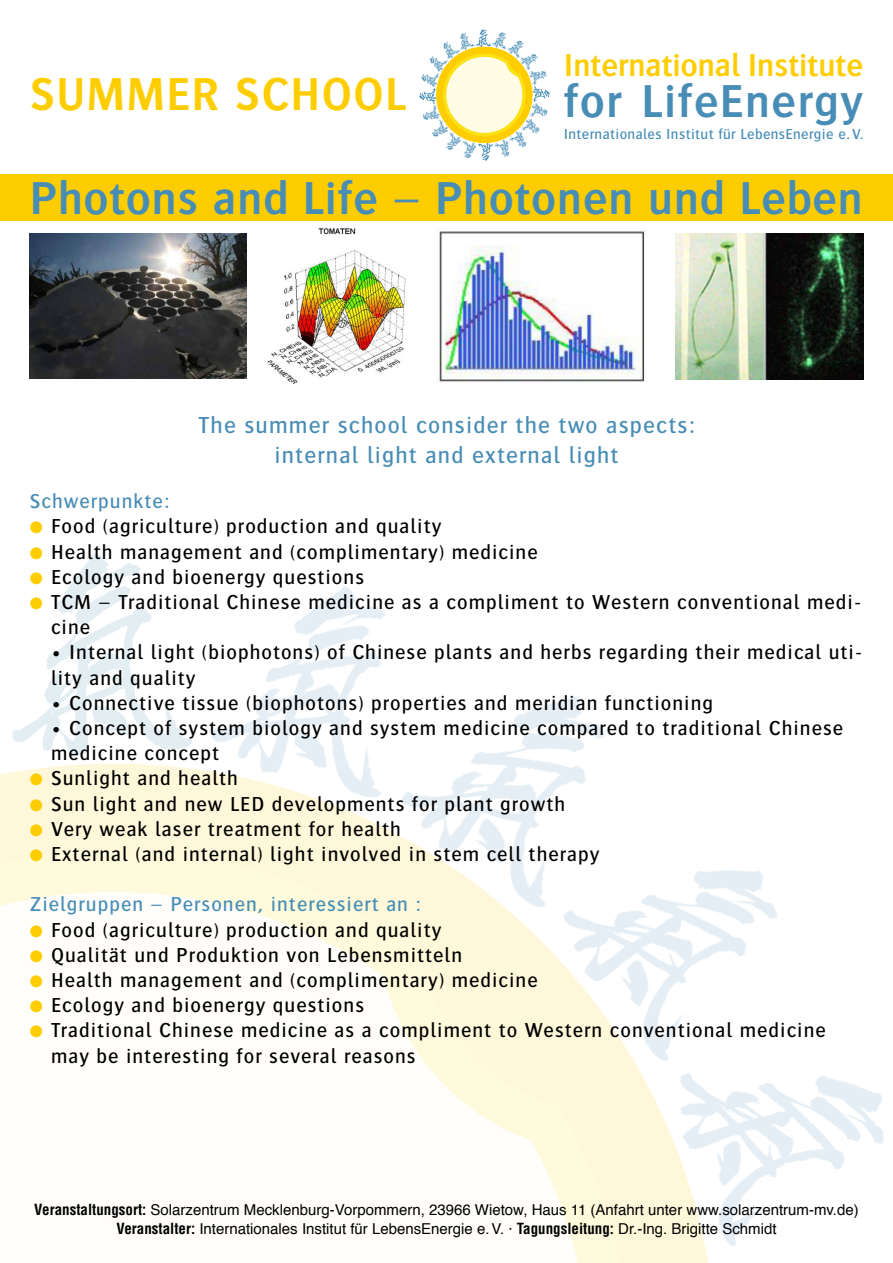
<style>
.page{position:relative;width:893px;height:1263px;background:#fff}
.page>*{position:absolute;margin:0;border:0;box-sizing:border-box;transform-origin:0 0}
.t1{font:600 48px "Bosis";letter-spacing:.02em;color:#478db5}
.t2{font:600 48px "Bosis";letter-spacing:.035em;color:#fecd00}
.t3{font:600 33px "Bosis";color:#fecd00}
.t4{font:500 24px/30px "Bosis";letter-spacing:.05em;color:#478db5;text-align:center}
.t5{font:500 21px/25.2px "Bosis";letter-spacing:.05em;color:#000}
.t6{font:500 21px "Bosis";letter-spacing:.05em;color:#478db5}
.t7{font:15px/19.2px "Helvetica";color:#000;text-align:center}
.t8{font:500 15px "Bosis";letter-spacing:.025em;color:#478db5}
.s1{color:#fecd00}
.s2{font-weight:700;font-stretch:condensed}
</style>
<div class="page">
<svg style="left:0;top:764px;width:708px;height:499px"></svg>
<img style="left:12px;top:553px;width:180px;height:204px">
<img style="left:0;top:764px;width:1px;height:54px">
<img style="left:662px;top:1071px;width:222px;height:181px">
<img style="left:651px;top:806px;width:126px;height:265px">
<img style="left:390px;top:696px;width:265px;height:223px">
<img style="left:206px;top:586px;width:234px;height:225px">
<svg style="left:0;top:829px;width:651px;height:434px"></svg>
<div style="left:436px;top:47px;width:97px;height:96px;background:#fecd00;border-radius:50%"></div>
<img style="left:476px;top:30px;width:15px;height:16px">
<img style="left:460px;top:32px;width:15px;height:19px">
<img style="left:443px;top:39px;width:18px;height:13px">
<img style="left:429px;top:55px;width:12px;height:17px">
<img style="left:421px;top:69px;width:19px;height:19px">
<img style="left:419px;top:89px;width:16px;height:14px">
<img style="left:422px;top:104px;width:18px;height:16px">
<img style="left:428px;top:119px;width:13px;height:18px">
<img style="left:446px;top:138px;width:16px;height:12px">
<img style="left:458px;top:139px;width:19px;height:19px">
<img style="left:478px;top:144px;width:14px;height:16px">
<img style="left:493px;top:139px;width:17px;height:18px">
<img style="left:508px;top:138px;width:19px;height:13px">
<img style="left:527px;top:117px;width:13px;height:17px">
<img style="left:529px;top:103px;width:19px;height:18px">
<img style="left:533px;top:87px;width:16px;height:14px">
<img style="left:528px;top:70px;width:19px;height:16px">
<img style="left:527px;top:54px;width:14px;height:17px">
<img style="left:506px;top:40px;width:22px;height:19px">
<img style="left:492px;top:32px;width:18px;height:18px">
<svg style="left:441px;top:52px;width:86px;height:86px"></svg>
<img style="left:268px;top:228px;width:139px;height:155px">
<img style="left:675px;top:233px;width:188px;height:146px">
<img style="left:436px;top:230px;width:210px;height:153px">
<img style="left:30px;top:233px;width:217px;height:145px">
<div style="left:0;top:174px;width:893px;height:47px;background:#fecd00"></div>
<h1 class="t2" style="left:30px;top:68px;width:378px">SUMMER SCHOOL</h1>
<h2 class="t3" style="left:564px;top:47px;width:301px">International Institute</h2>
<h1 class="t1" style="left:564px;top:75px;width:301px">for LifeEnergy</h1>
<p class="t8" style="left:564px;top:126px;width:301px">Internationales Institut für LebensEnergie e. V.</p>
<h1 class="t1" style="left:30px;top:172px;width:834px">Photons and Life – Photonen und Leben</h1>
<p class="t4" style="left:198px;top:410px;width:498px">The summer school consider the two aspects: internal light and external light</p>
<p class="t6" style="left:30px;top:490px;width:141px">Schwerpunkte:</p>
<p class="t5" style="left:30px;top:513px;width:413px"><span class="s1">●</span> Food (agriculture) production and quality</p>
<p class="t5" style="left:30px;top:539px;width:509px"><span class="s1">●</span> Health management and (complimentary) medicine</p>
<p class="t5" style="left:30px;top:564px;width:336px"><span class="s1">●</span> Ecology and bioenergy questions</p>
<p class="t5" style="left:51px;top:589px;width:812px;text-indent:-21px"><span class="s1">●</span> TCM – Traditional Chinese medicine as a compliment to Western conventional medi&shy;cine</p>
<p class="t5" style="left:51px;top:639px;width:813px">• Internal light (biophotons) of Chinese plants and herbs regarding their medical uti&shy;lity and quality</p>
<p class="t5" style="left:51px;top:690px;width:664px">• Connective tissue (biophotons) properties and meridian functioning</p>
<p class="t5" style="left:51px;top:715px;width:794px">• Concept of system biology and system medicine compared to traditional Chinese medicine concept</p>
<p class="t5" style="left:30px;top:765px;width:210px"><span class="s1">●</span> Sunlight and health</p>
<p class="t5" style="left:30px;top:791px;width:537px"><span class="s1">●</span> Sun light and new LED developments for plant growth</p>
<p class="t5" style="left:30px;top:816px;width:373px"><span class="s1">●</span> Very weak laser treatment for health</p>
<p class="t5" style="left:30px;top:841px;width:571px"><span class="s1">●</span> External (and internal) light involved in stem cell therapy</p>
<p class="t6" style="left:30px;top:893px;width:392px">Zielgruppen – Personen, interessiert an :</p>
<p class="t5" style="left:30px;top:917px;width:413px"><span class="s1">●</span> Food (agriculture) production and quality</p>
<p class="t5" style="left:30px;top:942px;width:434px"><span class="s1">●</span> Qualität und Produktion von Lebensmitteln</p>
<p class="t5" style="left:30px;top:967px;width:509px"><span class="s1">●</span> Health management and (complimentary) medicine</p>
<p class="t5" style="left:30px;top:992px;width:336px"><span class="s1">●</span> Ecology and bioenergy questions</p>
<p class="t5" style="left:51px;top:1017px;width:776px;text-indent:-21px"><span class="s1">●</span> Traditional Chinese medicine as a compliment to Western conventional medicine may be interesting for several reasons</p>
<p class="t7" style="left:34px;top:1200px;width:826px"><span class="s2">Veranstaltungsort:</span> Solarzentrum Mecklenburg-Vorpommern, 23966 Wietow, Haus 11 (Anfahrt unter www.solarzentrum-mv.de)<br><span class="s2">Veranstalter:</span> Internationales Institut für LebensEnergie e.V. · <span class="s2">Tagungsleitung:</span> Dr.-Ing. Brigitte Schmidt</p>
</div>
